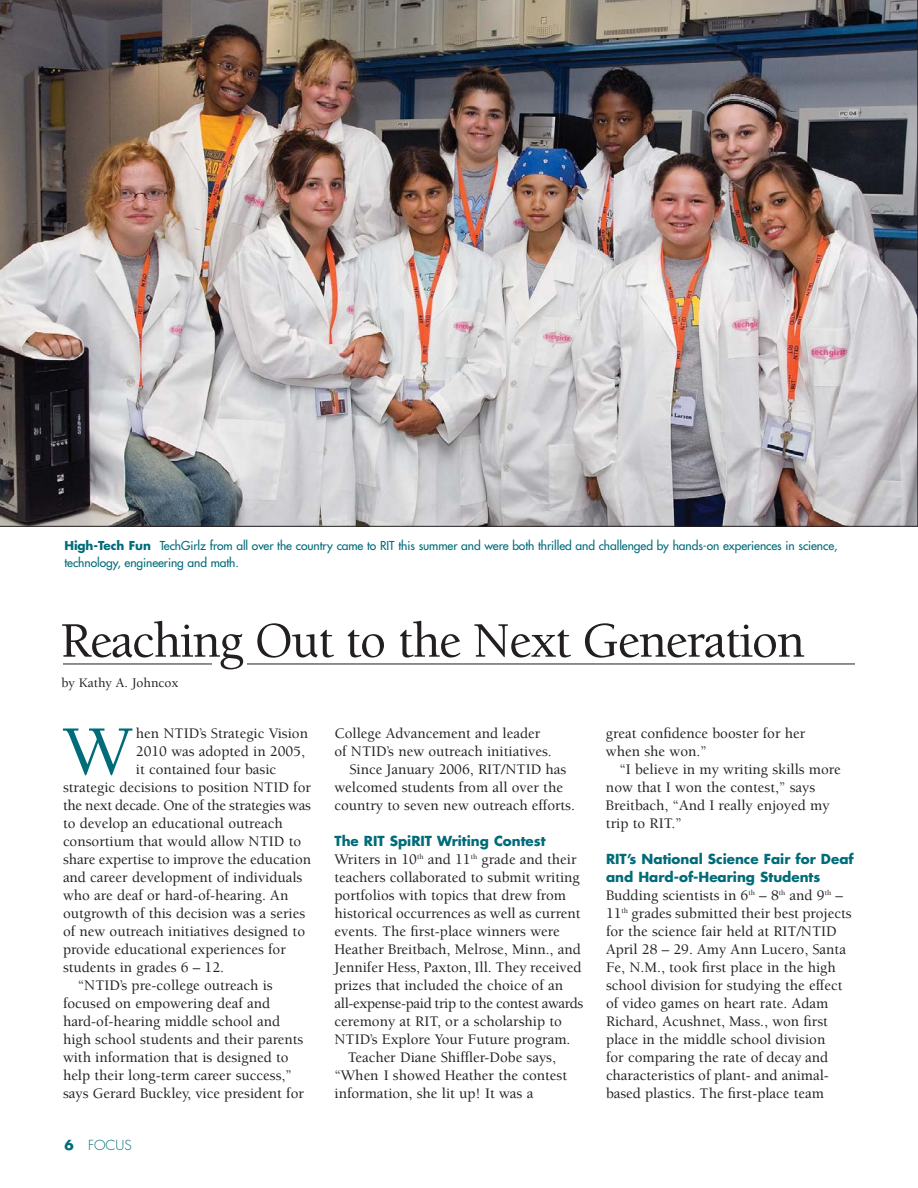
<style>
.page{position:relative;width:918px;height:1188px;background:#fff}
.page>*{position:absolute;margin:0;border:0;box-sizing:border-box;transform-origin:0 0}
.t1{font:500 71.7px "Berkeley";color:#006b79}
.t2{font:500 51px "Berkeley";letter-spacing:-.03em;color:#231f20}
.t3{font:500 15px/18px "Berkeley";color:#231f20}
.t4{font:500 15px "Berkeley";letter-spacing:-.02em;color:#231f20}
.t5{font:700 13.5px/18px "Futura";color:#006b79}
.t6{font:500 13.5px "Berkeley";color:#231f20}
.t7{font:300 13.5px "Futura";color:#006b79}
.t8{font:12px/16.5px "Futura";letter-spacing:-.005em;color:#006b79}
.s1{font-weight:700}
</style>
<div class="page">
<hr style="left:63px;top:664px;width:792px;height:1px;background:#231f20">
<img style="left:0;top:0;width:918px;height:526px">
<div style="left:212px;top:662px;width:34px;height:9px;background:#fff"></div>
<p class="t8" style="left:64px;top:538px;width:775px"><span class="s1">High-Tech Fun</span> TechGirlz from all over the country came to RIT this summer and were both thrilled and challenged by hands-on experiences in science, technology, engineering and math.</p>
<h2 class="t2" style="left:60px;top:621px;width:746px">Reaching Out to the Next Generation</h2>
<p class="t6" style="left:62px;top:677px;width:119px">by Kathy A. Johncox</p>
<h1 class="t1" style="left:63px;top:723px;width:71px">W</h1>
<p class="t3" style="left:136px;top:726px;width:174px">hen NTID’s Strategic Vision</p>
<p class="t3" style="left:136px;top:744px;width:171px">2010 was adopted in 2005,</p>
<p class="t3" style="left:136px;top:762px;width:142px">it contained four basic</p>
<p class="t3" style="left:63px;top:780px;width:250px">strategic decisions to position NTID for</p>
<p class="t3" style="left:63px;top:798px;width:250px">the next decade. One of the strategies was</p>
<p class="t3" style="left:63px;top:816px;width:221px">to develop an educational outreach</p>
<p class="t3" style="left:63px;top:834px;width:240px">consortium that would allow NTID to</p>
<p class="t3" style="left:63px;top:852px;width:250px">share expertise to improve the education</p>
<p class="t3" style="left:63px;top:870px;width:241px">and career development of individuals</p>
<p class="t3" style="left:63px;top:888px;width:227px">who are deaf or hard-of-hearing. An</p>
<p class="t3" style="left:63px;top:906px;width:244px">outgrowth of this decision was a series</p>
<p class="t3" style="left:63px;top:924px;width:244px">of new outreach initiatives designed to</p>
<p class="t3" style="left:63px;top:942px;width:224px">provide educational experiences for</p>
<p class="t3" style="left:63px;top:960px;width:163px">students in grades 6 – 12.</p>
<p class="t3" style="left:78px;top:978px;width:196px">“NTID’s pre-college outreach is</p>
<p class="t3" style="left:63px;top:996px;width:209px">focused on empowering deaf and</p>
<p class="t3" style="left:63px;top:1014px;width:219px">hard-of-hearing middle school and</p>
<p class="t3" style="left:63px;top:1032px;width:242px">high school students and their parents</p>
<p class="t3" style="left:63px;top:1050px;width:227px">with information that is designed to</p>
<p class="t3" style="left:63px;top:1068px;width:230px">help their long-term career success,”</p>
<p class="t3" style="left:63px;top:1086px;width:243px">says Gerard Buckley, vice president for</p>
<p class="t7" style="left:64px;top:1139px;width:69px"><span class="s1">6</span> FOCUS</p>
<p class="t3" style="left:334px;top:726px;width:207px">College Advancement and leader</p>
<p class="t3" style="left:334px;top:744px;width:219px">of NTID’s new outreach initiatives.</p>
<p class="t3" style="left:349px;top:762px;width:219px">Since January 2006, RIT/NTID has</p>
<p class="t3" style="left:334px;top:780px;width:230px">welcomed students from all over the</p>
<p class="t3" style="left:334px;top:798px;width:242px">country to seven new outreach efforts.</p>
<p class="t5" style="left:334px;top:833px;width:213px">The RIT SpiRIT Writing Contest</p>
<p class="t3" style="left:334px;top:852px;width:244px">Writers in 10<sup>th</sup> and 11<sup>th</sup> grade and their</p>
<p class="t3" style="left:334px;top:870px;width:247px">teachers collaborated to submit writing</p>
<p class="t3" style="left:334px;top:888px;width:233px">portfolios with topics that drew from</p>
<p class="t3" style="left:334px;top:906px;width:248px">historical occurrences as well as current</p>
<p class="t3" style="left:334px;top:924px;width:227px">events. The first-place winners were</p>
<p class="t3" style="left:334px;top:942px;width:248px">Heather Breitbach, Melrose, Minn., and</p>
<p class="t3" style="left:334px;top:960px;width:249px">Jennifer Hess, Paxton, Ill. They received</p>
<p class="t3" style="left:334px;top:978px;width:230px">prizes that included the choice of an</p>
<p class="t4" style="left:334px;top:997px;width:251px">all-expense-paid trip to the contest awards</p>
<p class="t3" style="left:334px;top:1014px;width:229px">ceremony at RIT, or a scholarship to</p>
<p class="t3" style="left:334px;top:1032px;width:238px">NTID’s Explore Your Future program.</p>
<p class="t3" style="left:348px;top:1050px;width:210px">Teacher Diane Shiffler-Dobe says,</p>
<p class="t3" style="left:334px;top:1068px;width:234px">“When I showed Heather the contest</p>
<p class="t3" style="left:334px;top:1086px;width:200px">information, she lit up! It was a</p>
<p class="t3" style="left:606px;top:726px;width:201px">great confidence booster for her when she won.”</p>
<p class="t3" style="left:606px;top:762px;width:236px;text-indent:14px">“I believe in my writing skills more now that I won the contest,” says<br>Breitbach, “And I really enjoyed my trip to RIT.”</p>
<p class="t5" style="left:606px;top:851px;width:249px">RIT’s National Science Fair for Deaf and Hard-of-Hearing Students</p>
<p class="t3" style="left:606px;top:888px;width:247px">Budding scientists in 6<sup>th</sup> – 8<sup>th</sup> and 9<sup>th</sup> – 11<sup>th</sup> grades submitted their best projects for the science fair held at RIT/NTID April 28 – 29. Amy Ann Lucero, Santa Fe, N.M., took first place in the high school division for studying the effect of video games on heart rate. Adam Richard, Acushnet, Mass., won first place in the middle school division<br>for comparing the rate of decay and characteristics of plant- and animal&shy;based plastics. The first-place team</p>
</div>
